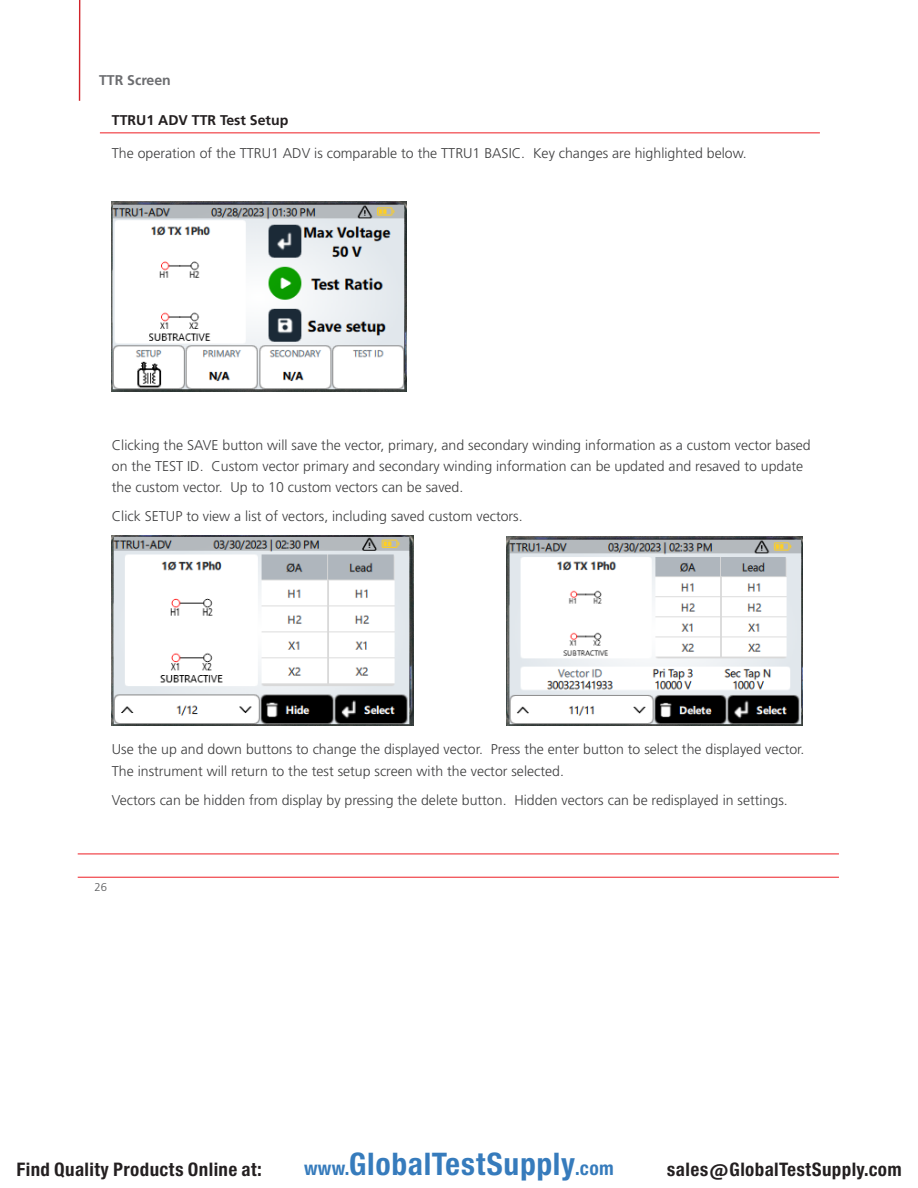
<style>
.page{position:relative;width:918px;height:1188px;background:#fff}
.page>*{position:absolute;margin:0;border:0;box-sizing:border-box;transform-origin:0 0}
.t1{font:29.7px "Europa Gro Nr 2 SBOP Bol Con";letter-spacing:.02em;color:#367bbc}
.t2{font:17.85px "Europa Gro Nr 2 SBOP Bol Con";letter-spacing:.02em;color:#231f20}
.Body{font:300 14.1px/21.1px "Frutiger LT Pro";color:#3e3e3f}
.Lined_Header{font:700 14.1px "Frutiger LT Pro";color:#231f20}
.t3{font:700 14.1px "Frutiger LT Pro";color:#6c6d70}
.t4{font:300 11.25px "Frutiger LT Pro";color:#57585a}
.s1{font-size:18.3px}
</style>
<div class="page">
<hr style="left:78px;top:854px;width:761px;height:1px;background:#ee1d23">
<hr style="left:78px;top:877px;width:761px;height:1px;background:#ee1d23">
<hr style="left:79px;top:0;width:1px;height:101px;background:#d1232a">
<hr style="left:100px;top:133px;width:720px;height:1px;background:#ee1d23">
<img style="left:112px;top:201px;width:295px;height:190px">
<img style="left:112px;top:536px;width:302px;height:189px">
<img style="left:506px;top:536px;width:296px;height:189px">
<p class="t3" style="left:99px;top:71px;width:73px">TTR Screen</p>
<p class="Lined_Header" style="left:112px;top:111px;width:178px">TTRU1 ADV TTR Test Setup</p>
<p class="Body" style="left:112px;top:142px;width:636px">The operation of the TTRU1 ADV is comparable to the TTRU1 BASIC. Key changes are highlighted below.</p>
<p class="Body" style="left:112px;top:434px;width:700px">Clicking the SAVE button will save the vector, primary, and secondary winding information as a custom vector based on the TEST ID. Custom vector primary and secondary winding information can be updated and resaved to update the custom vector. Up to 10 custom vectors can be saved.</p>
<p class="Body" style="left:112px;top:506px;width:412px">Click SETUP to view a list of vectors, including saved custom vectors.</p>
<p class="Body" style="left:112px;top:739px;width:694px">Use the up and down buttons to change the displayed vector. Press the enter button to select the displayed vector.<br>The instrument will return to the test setup screen with the vector selected.</p>
<p class="Body" style="left:112px;top:789px;width:677px">Vectors can be hidden from display by pressing the delete button. Hidden vectors can be redisplayed in settings.</p>
<p class="t4" style="left:95px;top:880px;width:14px">26</p>
<p class="t2" style="left:16px;top:1159px;width:247px">Find Quality Products Online at:</p>
<h1 class="t1" style="left:304px;top:1147px;width:311px"><span class="s1">www.</span>GlobalTestSupply<span class="s1">.com</span></h1>
<p class="t2" style="left:667px;top:1159px;width:236px">sales@GlobalTestSupply.com</p>
</div>
